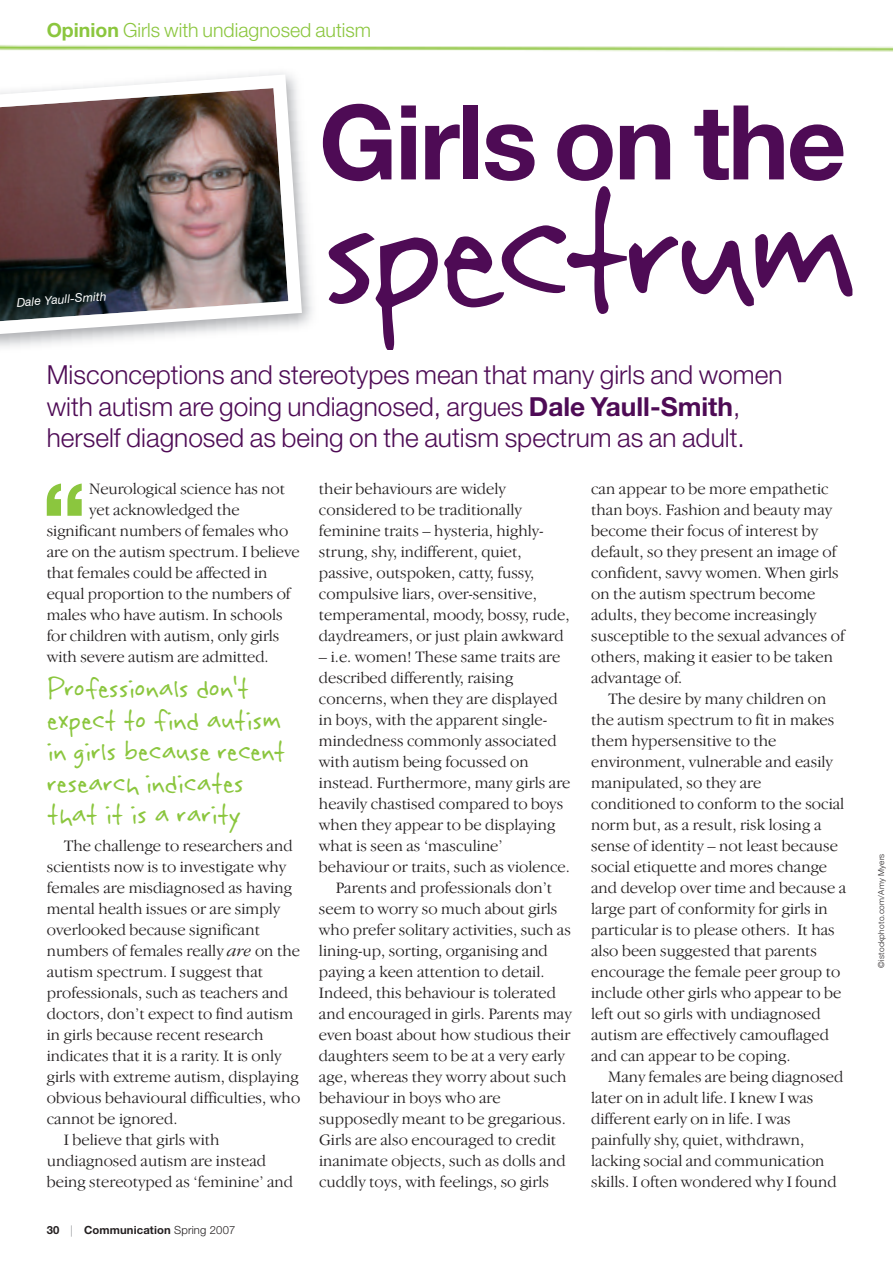
<style>
.page{position:relative;width:893px;height:1263px;background:#fff}
.page>*{position:absolute;margin:0;border:0;box-sizing:border-box;transform-origin:0 0}
.t1{font:213px "Rabiohead";letter-spacing:-.045em;color:#4e0b55}
.t2{font:700 103.5px "Helvetica Neue LT Std";letter-spacing:-.02em;color:#4e0b55}
.t3{font:36px/31.5px "Rabiohead";letter-spacing:-.015em;color:#8bc63e}
.t4{font:300 26.25px/31.5px "Helvetica Neue LT Std";color:#4e0b55}
.t5{font:300 19.5px "Helvetica Neue LT Std";color:#8bc63e}
.t6{font:300 16.5px/21px "Garamond IT Cby BT";color:#231f20}
.t7{font:italic 12px "Helvetica Neue LT Std";color:#fff}
.t8{font:700 11.25px "Helvetica Neue";letter-spacing:.01em;color:#231f20}
.t9{font:300 8.25px "Helvetica Neue LT Std";letter-spacing:.03em;color:#231f20}
.s1{font-weight:700}
.s2{font-style:italic}
.s3{font-family:"Garamond IT Cby BT";font-weight:300;color:#939598}
.s4{font-weight:300}
</style>
<div class="page">
<img style="left:0;top:45px;width:893px;height:7px">
<svg style="left:47px;top:483px;width:35px;height:33px"></svg>
<img style="left:0;top:72px;width:309px;height:270px">
<p class="t5" style="left:47px;top:23px;width:326px"><span class="s1">Opinion</span> Girls with undiagnosed autism</p>
<p class="t7" style="left:16px;top:298px;width:91px;rotate:-4deg">Dale Yaull-Smith</p>
<h2 class="t2" style="left:319px;top:106px;width:529px">Girls on the</h2>
<h1 class="t1" style="left:319px;top:111px;width:541px">spectrum</h1>
<h3 class="t4" style="left:47px;top:362px;width:737px">Misconceptions and stereotypes mean that many girls and women with autism are going undiagnosed, argues <span class="s1">Dale Yaull-Smith</span>, herself diagnosed as being on the autism spectrum as an adult.</h3>
<p class="t6" style="left:89px;top:479px;width:197px">Neurological science has not</p>
<p class="t6" style="left:89px;top:500px;width:152px">yet acknowledged the</p>
<p class="t6" style="left:47px;top:521px;width:243px">significant numbers of females who</p>
<p class="t6" style="left:47px;top:542px;width:254px">are on the autism spectrum. I believe</p>
<p class="t6" style="left:47px;top:563px;width:222px">that females could be affected in</p>
<p class="t6" style="left:47px;top:584px;width:245px">equal proportion to the numbers of</p>
<p class="t6" style="left:47px;top:605px;width:237px">males who have autism. In schools</p>
<p class="t6" style="left:47px;top:626px;width:234px">for children with autism, only girls</p>
<p class="t6" style="left:47px;top:647px;width:223px">with severe autism are admitted.</p>
<h3 class="t3" style="left:47px;top:671px;width:240px">Professionals don’t expect to find autism in girls because recent research indicates that it is a rarity</h3>
<p class="t6" style="left:64px;top:836px;width:230px">The challenge to researchers and</p>
<p class="t6" style="left:47px;top:857px;width:241px">scientists now is to investigate why</p>
<p class="t6" style="left:47px;top:878px;width:247px">females are misdiagnosed as having</p>
<p class="t6" style="left:47px;top:899px;width:235px">mental health issues or are simply</p>
<p class="t6" style="left:47px;top:920px;width:215px">overlooked because significant</p>
<p class="t6" style="left:47px;top:941px;width:255px">numbers of females really <span class="s2">are</span> on the</p>
<p class="t6" style="left:47px;top:962px;width:218px">autism spectrum. I suggest that</p>
<p class="t6" style="left:47px;top:983px;width:243px">professionals, such as teachers and</p>
<p class="t6" style="left:47px;top:1004px;width:248px">doctors, don’t expect to find autism</p>
<p class="t6" style="left:47px;top:1025px;width:218px">in girls because recent research</p>
<p class="t6" style="left:47px;top:1046px;width:236px">indicates that it is a rarity. It is only</p>
<p class="t6" style="left:47px;top:1067px;width:253px">girls with extreme autism, displaying</p>
<p class="t6" style="left:47px;top:1088px;width:255px">obvious behavioural difficulties, who</p>
<p class="t6" style="left:47px;top:1109px;width:132px">cannot be ignored.</p>
<p class="t6" style="left:64px;top:1130px;width:157px">I believe that girls with</p>
<p class="t6" style="left:47px;top:1151px;width:221px">undiagnosed autism are instead</p>
<p class="t6" style="left:47px;top:1172px;width:248px">being stereotyped as ‘feminine’ and</p>
<p class="t8" style="left:47px;top:1223px;width:190px">30 <span class="s3">|</span> Communication <span class="s4">Spring 2007</span></p>
<p class="t6" style="left:319px;top:479px;width:252px">their behaviours are widely considered to be traditionally feminine traits – hysteria, highly&shy;strung, shy, indifferent, quiet, passive, outspoken, catty, fussy, compulsive liars, over-sensitive, temperamental, moody, bossy, rude, daydreamers, or just plain awkward</p>
<p class="t6" style="left:319px;top:647px;width:243px">– i.e. women! These same traits are</p>
<p class="t6" style="left:319px;top:668px;width:196px">described differently, raising</p>
<p class="t6" style="left:319px;top:689px;width:240px">concerns, when they are displayed</p>
<p class="t6" style="left:319px;top:710px;width:230px">in boys, with the apparent single-</p>
<p class="t6" style="left:319px;top:731px;width:239px">mindedness commonly associated</p>
<p class="t6" style="left:319px;top:752px;width:211px">with autism being focussed on</p>
<p class="t6" style="left:319px;top:773px;width:253px">instead. Furthermore, many girls are</p>
<p class="t6" style="left:319px;top:794px;width:246px">heavily chastised compared to boys</p>
<p class="t6" style="left:319px;top:815px;width:238px">when they appear to be displaying</p>
<p class="t6" style="left:319px;top:836px;width:185px">what is seen as ‘masculine’</p>
<p class="t6" style="left:319px;top:857px;width:252px">behaviour or traits, such as violence.</p>
<p class="t6" style="left:336px;top:878px;width:218px">Parents and professionals don’t</p>
<p class="t6" style="left:319px;top:899px;width:240px">seem to worry so much about girls</p>
<p class="t6" style="left:319px;top:920px;width:254px">who prefer solitary activities, such as</p>
<p class="t6" style="left:319px;top:941px;width:230px">lining-up, sorting, organising and</p>
<p class="t6" style="left:319px;top:962px;width:227px">paying a keen attention to detail.</p>
<p class="t6" style="left:319px;top:983px;width:239px">Indeed, this behaviour is tolerated</p>
<p class="t6" style="left:319px;top:1004px;width:254px">and encouraged in girls. Parents may</p>
<p class="t6" style="left:319px;top:1025px;width:253px">even boast about how studious their</p>
<p class="t6" style="left:319px;top:1046px;width:247px">daughters seem to be at a very early</p>
<p class="t6" style="left:319px;top:1067px;width:249px">age, whereas they worry about such</p>
<p class="t6" style="left:319px;top:1088px;width:183px">behaviour in boys who are</p>
<p class="t6" style="left:319px;top:1109px;width:248px">supposedly meant to be gregarious.</p>
<p class="t6" style="left:319px;top:1130px;width:239px">Girls are also encouraged to credit</p>
<p class="t6" style="left:319px;top:1151px;width:248px">inanimate objects, such as dolls and</p>
<p class="t6" style="left:319px;top:1172px;width:232px">cuddly toys, with feelings, so girls</p>
<p class="t6" style="left:591px;top:479px;width:255px">can appear to be more empathetic than boys. Fashion and beauty may become their focus of interest by default, so they present an image of confident, savvy women. When girls on the autism spectrum become adults, they become increasingly susceptible to the sexual advances of others, making it easier to be taken advantage of.</p>
<p class="t6" style="left:591px;top:689px;width:257px;text-indent:17px">The desire by many children on the autism spectrum to fit in makes them hypersensitive to the environment, vulnerable and easily manipulated, so they are conditioned to conform to the social norm but, as a result, risk losing a sense of identity – not least because social etiquette and mores change and develop over time and because a large part of conformity for girls in particular is to please others. It has also been suggested that parents encourage the female peer group to include other girls who appear to be left out so girls with undiagnosed autism are effectively camouflaged and can appear to be coping.</p>
<p class="t6" style="left:591px;top:1067px;width:254px;text-indent:17px">Many females are being diagnosed later on in adult life. I knew I was different early on in life. I was painfully shy, quiet, withdrawn, lacking social and communication skills. I often wondered why I found</p>
<p class="t9" style="left:878px;top:968px;width:116px;rotate:-90deg">©istockphoto.com/Amy Myers</p>
</div>
